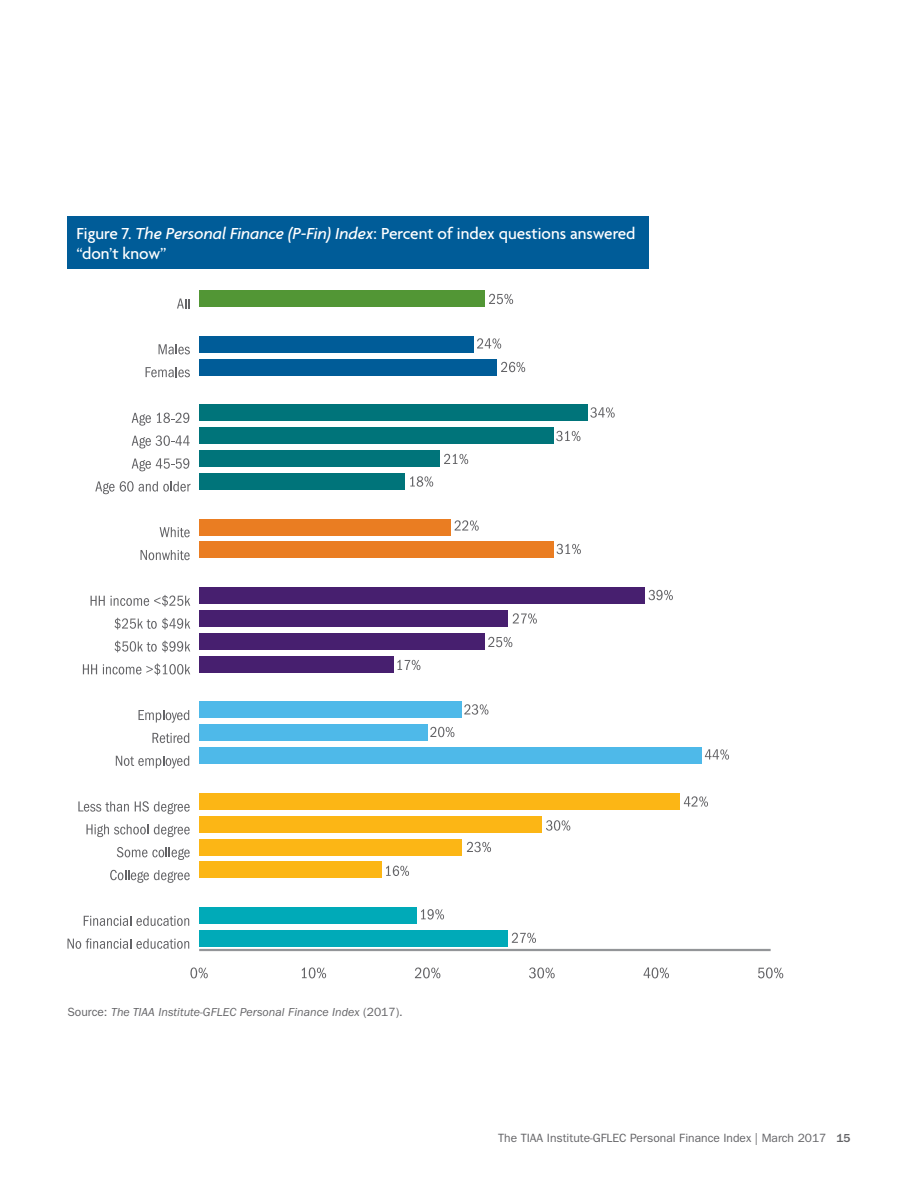
<style>
.page{position:relative;width:918px;height:1188px;background:#fff}
.page>*{position:absolute;margin:0;border:0;box-sizing:border-box;transform-origin:0 0}
._12B_Table_Header_Re{font:500 17.25px/20.2px "Agenda";color:#fff}
._12E_Table_Footnote{font:italic 12px "ITC Franklin Gothic Std";color:#636366}
.t1{font:12px "ITC Franklin Gothic Std";color:#636366}
.s1{font-style:italic}
.s2{font-style:normal}
.s3{font-weight:500}
</style>
<div class="page">
<div style="left:68px;top:216px;width:581px;height:53px;background:#005c98"></div>
<svg style="left:190px;top:967px;width:18px;height:11px"></svg>
<svg style="left:302px;top:967px;width:24px;height:11px"></svg>
<svg style="left:415px;top:967px;width:25px;height:11px"></svg>
<svg style="left:529px;top:967px;width:26px;height:11px"></svg>
<svg style="left:643px;top:967px;width:26px;height:11px"></svg>
<svg style="left:758px;top:967px;width:25px;height:11px"></svg>
<hr style="left:199px;top:949px;width:572px;height:2px;background:#939598">
<div style="left:199px;top:290px;width:286px;height:17px;background:#529635"></div>
<div style="left:199px;top:336px;width:274px;height:16px;background:#005c98"></div>
<div style="left:199px;top:359px;width:297px;height:16px;background:#005c98"></div>
<div style="left:199px;top:405px;width:389px;height:16px;background:#00747a"></div>
<div style="left:199px;top:427px;width:354px;height:17px;background:#00747a"></div>
<div style="left:199px;top:450px;width:240px;height:17px;background:#00747a"></div>
<div style="left:199px;top:473px;width:206px;height:17px;background:#00747a"></div>
<div style="left:199px;top:519px;width:252px;height:16px;background:#ea7d22"></div>
<div style="left:199px;top:542px;width:354px;height:16px;background:#ea7d22"></div>
<div style="left:199px;top:587px;width:446px;height:17px;background:#471f6f"></div>
<div style="left:199px;top:610px;width:309px;height:17px;background:#471f6f"></div>
<div style="left:199px;top:633px;width:286px;height:17px;background:#471f6f"></div>
<div style="left:199px;top:656px;width:194px;height:16px;background:#471f6f"></div>
<div style="left:199px;top:702px;width:263px;height:16px;background:#4eb9e9"></div>
<div style="left:199px;top:725px;width:229px;height:16px;background:#4eb9e9"></div>
<div style="left:199px;top:747px;width:503px;height:17px;background:#4eb9e9"></div>
<div style="left:199px;top:793px;width:480px;height:17px;background:#fcb615"></div>
<div style="left:199px;top:816px;width:343px;height:17px;background:#fcb615"></div>
<div style="left:199px;top:839px;width:263px;height:16px;background:#fcb615"></div>
<div style="left:199px;top:862px;width:183px;height:16px;background:#fcb615"></div>
<div style="left:199px;top:907px;width:217px;height:17px;background:#00aab8"></div>
<div style="left:199px;top:930px;width:309px;height:17px;background:#00aab8"></div>
<svg style="left:68px;top:938px;width:121px;height:11px"></svg>
<svg style="left:84px;top:916px;width:105px;height:10px"></svg>
<svg style="left:110px;top:870px;width:80px;height:13px"></svg>
<svg style="left:117px;top:847px;width:73px;height:13px"></svg>
<svg style="left:86px;top:824px;width:104px;height:13px"></svg>
<svg style="left:78px;top:801px;width:51px;height:11px"></svg>
<svg style="left:135px;top:801px;width:55px;height:13px"></svg>
<svg style="left:116px;top:756px;width:73px;height:12px"></svg>
<svg style="left:152px;top:733px;width:37px;height:10px"></svg>
<svg style="left:139px;top:710px;width:50px;height:13px"></svg>
<svg style="left:83px;top:664px;width:14px;height:10px"></svg>
<svg style="left:103px;top:663px;width:87px;height:12px"></svg>
<svg style="left:115px;top:641px;width:75px;height:11px"></svg>
<svg style="left:115px;top:618px;width:75px;height:12px"></svg>
<svg style="left:91px;top:596px;width:14px;height:10px"></svg>
<svg style="left:111px;top:595px;width:79px;height:12px"></svg>
<svg style="left:141px;top:550px;width:49px;height:10px"></svg>
<svg style="left:160px;top:527px;width:30px;height:10px"></svg>
<svg style="left:95px;top:481px;width:96px;height:13px"></svg>
<svg style="left:132px;top:458px;width:57px;height:13px"></svg>
<svg style="left:132px;top:435px;width:58px;height:14px"></svg>
<svg style="left:132px;top:413px;width:19px;height:13px"></svg>
<svg style="left:157px;top:413px;width:32px;height:10px"></svg>
<svg style="left:146px;top:367px;width:44px;height:10px"></svg>
<svg style="left:159px;top:344px;width:31px;height:10px"></svg>
<svg style="left:177px;top:299px;width:12px;height:10px"></svg>
<svg style="left:489px;top:294px;width:24px;height:10px"></svg>
<svg style="left:477px;top:338px;width:24px;height:11px"></svg>
<svg style="left:501px;top:362px;width:24px;height:10px"></svg>
<svg style="left:590px;top:407px;width:25px;height:11px"></svg>
<svg style="left:556px;top:431px;width:25px;height:10px"></svg>
<svg style="left:444px;top:454px;width:24px;height:10px"></svg>
<svg style="left:410px;top:476px;width:23px;height:11px"></svg>
<svg style="left:455px;top:520px;width:24px;height:11px"></svg>
<svg style="left:557px;top:544px;width:24px;height:10px"></svg>
<svg style="left:649px;top:590px;width:24px;height:10px"></svg>
<svg style="left:513px;top:613px;width:24px;height:11px"></svg>
<svg style="left:488px;top:637px;width:24px;height:10px"></svg>
<svg style="left:398px;top:660px;width:22px;height:10px"></svg>
<svg style="left:464px;top:704px;width:24px;height:11px"></svg>
<svg style="left:430px;top:727px;width:24px;height:10px"></svg>
<svg style="left:705px;top:749px;width:24px;height:11px"></svg>
<svg style="left:684px;top:796px;width:24px;height:11px"></svg>
<svg style="left:546px;top:820px;width:24px;height:11px"></svg>
<svg style="left:467px;top:842px;width:24px;height:10px"></svg>
<svg style="left:386px;top:866px;width:23px;height:10px"></svg>
<svg style="left:421px;top:909px;width:23px;height:11px"></svg>
<svg style="left:512px;top:933px;width:24px;height:10px"></svg>
<p class="_12B_Table_Header_Re" style="left:76px;top:224px;width:561px">Figure 7. <span class="s1">The Personal Finance (P-Fin) Index</span>: Percent of index questions answered “don’t know”</p>
<p class="_12E_Table_Footnote" style="left:68px;top:1005px;width:337px"><span class="s2">Source:</span> The TIAA Institute-GFLEC Personal Finance Index <span class="s2">(2017).</span></p>
<p class="t1" style="left:498px;top:1131px;width:354px">The TIAA Institute-GFLEC Personal Finance Index | March 2017 <span class="s3">15</span></p>
</div>
